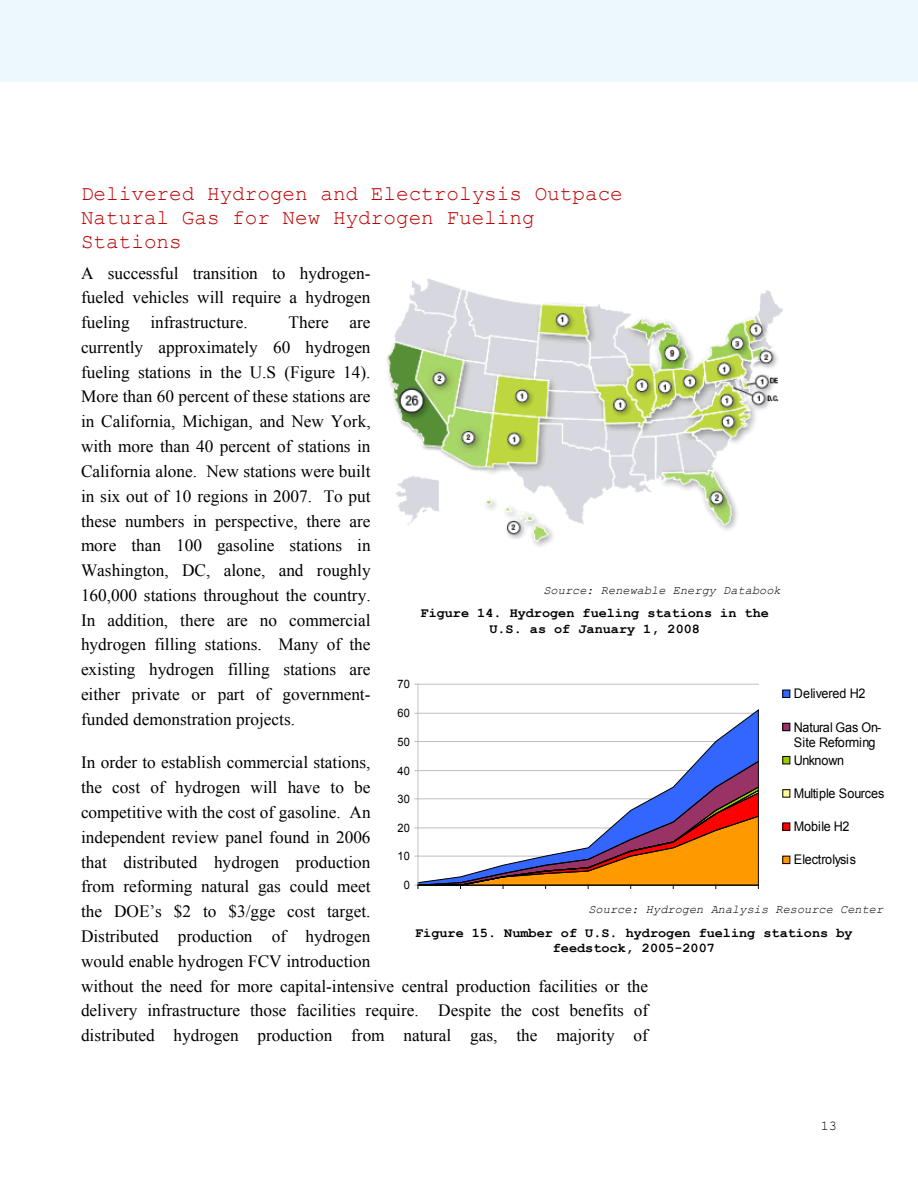
<style>
.page{position:relative;width:918px;height:1188px;background:#fff}
.page>*{position:absolute;margin:0;border:0;box-sizing:border-box;transform-origin:0 0}
.t1{font:21px/23.9px "Courier New";color:#bc0000}
.t2{font:17.25px/24.8px "Times New Roman";color:#000;text-align:justify}
.t3{font:700 13.5px/15.3px "Courier New";color:#000;text-align:center}
.t4{font:13.5px "Courier New";color:#000}
.t5{font:13.35px/15.8px "Arial";letter-spacing:-.02em;color:#000;scale:.95 1}
.t6{font:13.35px "Arial";letter-spacing:.005em;color:#000;scale:.95 1}
.t7{font:italic 12px "Courier New";color:#000}
.t8{font:11.7px "Arial";letter-spacing:.015em;color:#000;scale:.95 1}
</style>
<div class="page">
<img style="left:387px;top:278px;width:396px;height:269px">
<hr style="left:418px;top:684px;width:340px;height:1px;background:#c0c0c0">
<svg style="left:419px;top:709px;width:340px;height:51px"></svg>
<hr style="left:418px;top:684px;width:1px;height:201px;background:#c0c0c0">
<svg style="left:415px;top:760px;width:344px;height:129px"></svg>
<div style="left:783px;top:690px;width:7px;height:8px;background:#36f"></div>
<div style="left:782px;top:690px;width:8px;height:8px;border:1px solid #000"></div>
<div style="left:783px;top:723px;width:7px;height:8px;background:#936"></div>
<div style="left:782px;top:723px;width:8px;height:8px;border:1px solid #000"></div>
<div style="left:783px;top:756px;width:7px;height:8px;background:#9c0"></div>
<div style="left:782px;top:756px;width:8px;height:8px;border:1px solid #000"></div>
<div style="left:783px;top:790px;width:7px;height:7px;background:#ff9"></div>
<div style="left:782px;top:789px;width:8px;height:9px;border:1px solid #000"></div>
<div style="left:783px;top:823px;width:7px;height:7px;background:#f00"></div>
<div style="left:782px;top:822px;width:8px;height:9px;border:1px solid #000"></div>
<div style="left:783px;top:856px;width:7px;height:8px;background:#f90"></div>
<div style="left:782px;top:856px;width:8px;height:8px;border:1px solid #000"></div>
<p class="t1" style="left:81px;top:181px;width:543px">Delivered Hydrogen and Electrolysis Outpace<br>Natural Gas for New Hydrogen Fueling<br>Stations</p>
<p class="t2" style="left:81px;top:260px;width:291px">A successful transition to hydrogen&shy;fueled vehicles will require a hydrogen fueling infrastructure.</p>
<p class="t2" style="left:81px;top:310px;width:291px;text-indent:208px">There are currently approximately 60 hydrogen fueling stations in the U.S (Figure 14).<br>More than 60 percent of these stations are in California, Michigan, and New York, with more than 40 percent of stations in California alone. New stations were built in six out of 10 regions in 2007. To put these numbers in perspective, there are more than 100 gasoline stations in Washington, DC, alone, and roughly 160,000 stations throughout the country.<br>In addition, there are no commercial hydrogen filling stations. Many of the existing hydrogen filling stations are either private or part of government&shy;funded demonstration projects.</p>
<p class="t2" style="left:81px;top:750px;width:569px;text-align:left">In order to establish commercial stations,<br>the cost of hydrogen will have to be<br>competitive with the cost of gasoline. An<br>independent review panel found in 2006<br>that distributed hydrogen production<br>from reforming natural gas could meet<br>the DOE’s $2 to $3/gge cost target.<br>Distributed production of hydrogen<br>would enable hydrogen FCV introduction<br>without the need for more capital-intensive central production facilities or the delivery infrastructure those facilities require. Despite the cost benefits of distributed hydrogen production from natural gas, the majority of</p>
<p class="t7" style="left:543px;top:582px;width:239px">Source: Renewable Energy Databook</p>
<p class="t3" style="left:421px;top:605px;width:350px">Figure 14. Hydrogen fueling stations in the<br>U.S. as of January 1, 2008</p>
<p class="t8" style="left:397px;top:677px;width:15px">70</p>
<p class="t6" style="left:794px;top:685px;width:77px">Delivered H2</p>
<p class="t5" style="left:794px;top:719px;width:94px">Natural Gas On-<br>Site Reforming</p>
<p class="t5" style="left:794px;top:752px;width:54px">Unknown</p>
<p class="t5" style="left:794px;top:786px;width:97px">Multiple Sources</p>
<p class="t5" style="left:794px;top:819px;width:60px">Mobile H2</p>
<p class="t5" style="left:794px;top:852px;width:67px">Electrolysis</p>
<p class="t7" style="left:588px;top:901px;width:296px">Source: Hydrogen Analysis Resource Center</p>
<p class="t3" style="left:415px;top:924px;width:439px">Figure 15. Number of U.S. hydrogen fueling stations by feedstock, 2005-2007</p>
<p class="t8" style="left:397px;top:706px;width:15px">60</p>
<p class="t8" style="left:397px;top:734px;width:15px">50</p>
<p class="t8" style="left:397px;top:763px;width:15px">40</p>
<p class="t8" style="left:397px;top:791px;width:15px">30</p>
<p class="t8" style="left:397px;top:820px;width:15px">20</p>
<p class="t8" style="left:397px;top:849px;width:15px">10</p>
<p class="t8" style="left:404px;top:878px;width:8px">0</p>
<p class="t4" style="left:821px;top:1118px;width:18px">13</p>
</div>
